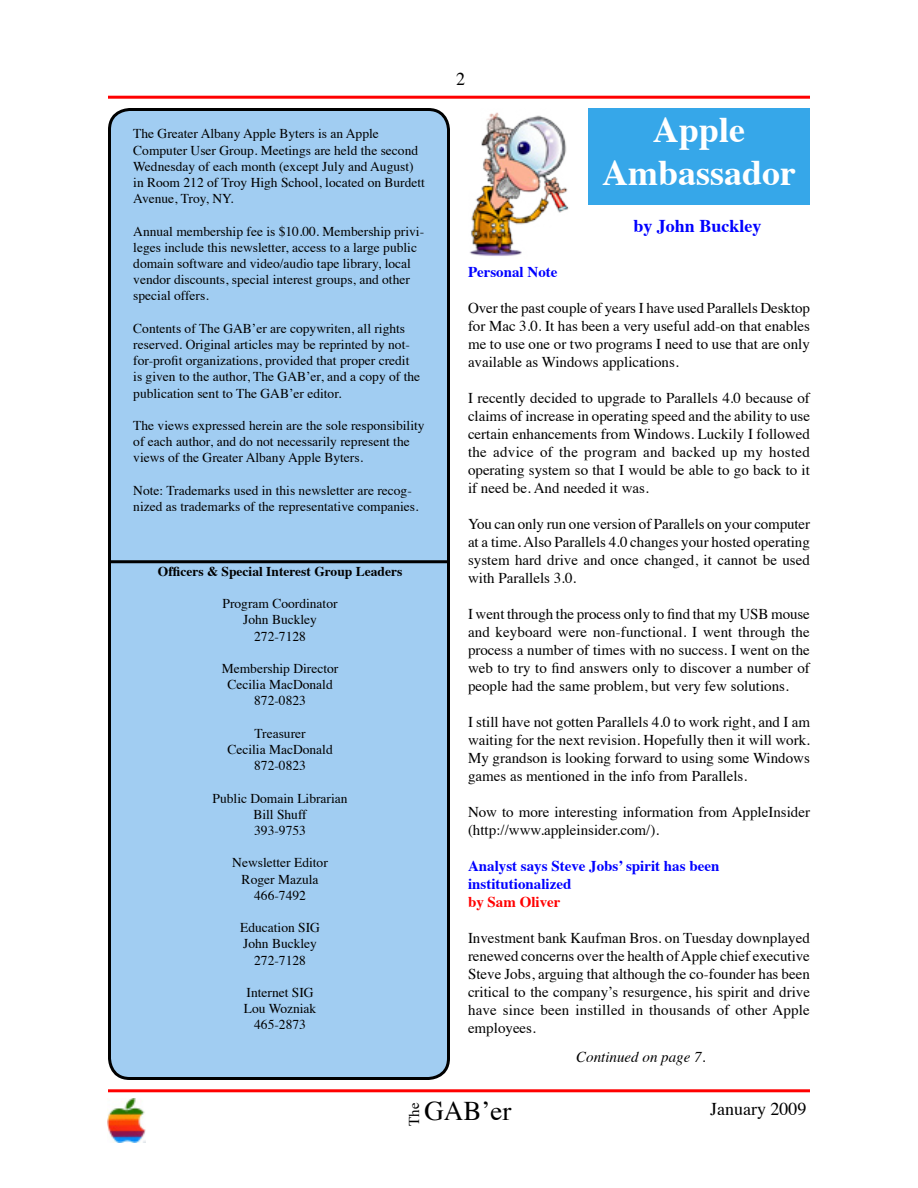
<style>
.page{position:relative;width:918px;height:1188px;background:#fff}
.page>*{position:absolute;margin:0;border:0;box-sizing:border-box;transform-origin:0 0}
.t1{font:700 36px/43.2px "Times";color:#fff;text-align:center}
.t2{font:27px "Times";color:#000}
.t3{font:700 18px "Times";color:#00f}
.t4{font:18px "Times";color:#000}
.t5{font:15px/18px "Times";color:#000;text-align:justify}
.t6{font:700 15px/18px "Times";color:#00f}
.t7{font:italic 15px "Times";color:#000}
.t8{font:700 15px "Times";color:#f00}
.t9{font:13.5px/16.2px "Times";color:#000;text-align:center}
.t10{font:700 13.5px "Times";color:#000}
</style>
<div class="page">
<img style="left:108px;top:1099px;width:38px;height:43px">
<hr style="left:108px;top:96px;width:702px;height:3px;background:#f00">
<hr style="left:108px;top:1089px;width:702px;height:3px;background:#f00">
<div style="left:108px;top:108px;width:342px;height:970px;background:#a1cdf2"></div>
<hr style="left:108px;top:560px;width:342px;height:3px;background:#000">
<div style="left:588px;top:108px;width:222px;height:96px;background:#36a7e9"></div>
<img style="left:469px;top:112px;width:100px;height:144px">
<p class="t9" style="left:133px;top:125px;width:293px;text-align:left">The Greater Albany Apple Byters is an Apple Computer User Group. Meetings are held the second Wednesday of each month (except July and August) in Room 212 of Troy High School, located on Burdett Avenue, Troy, NY.</p>
<p class="t9" style="left:133px;top:222px;width:292px;text-align:left">Annual membership fee is $10.00. Membership privi&shy;leges include this newsletter, access to a large public domain software and video/audio tape library, local vendor discounts, special interest groups, and other special offers.</p>
<p class="t9" style="left:133px;top:319px;width:288px;text-align:left">Contents of The GAB’er are copywriten, all rights reserved. Original articles may be reprinted by not&shy;for-profit organizations, provided that proper credit is given to the author, The GAB’er, and a copy of the publication sent to The GAB’er editor.</p>
<p class="t9" style="left:133px;top:416px;width:293px;text-align:left">The views expressed herein are the sole responsibility of each author, and do not necessarily represent the views of the Greater Albany Apple Byters.</p>
<p class="t9" style="left:133px;top:481px;width:287px;text-align:left">Note: Trademarks used in this newsletter are recog&shy;nized as trademarks of the representative companies.</p>
<p class="t10" style="left:158px;top:558px;width:246px">Officers &amp; Special Interest Group Leaders</p>
<p class="t9" style="left:223px;top:594px;width:117px">Program Coordinator<br>John Buckley<br>272-7128</p>
<p class="t9" style="left:222px;top:659px;width:118px">Membership Director<br>Cecilia MacDonald<br>872-0823</p>
<p class="t9" style="left:227px;top:724px;width:107px">Treasurer<br>Cecilia MacDonald<br>872-0823</p>
<p class="t9" style="left:213px;top:789px;width:136px">Public Domain Librarian<br>Bill Shuff<br>393-9753</p>
<p class="t9" style="left:232px;top:854px;width:97px">Newsletter Editor<br>Roger Mazula<br>466-7492</p>
<p class="t9" style="left:240px;top:918px;width:81px">Education SIG<br>John Buckley<br>272-7128</p>
<p class="t9" style="left:244px;top:983px;width:74px">Internet SIG<br>Lou Wozniak<br>465-2873</p>
<p class="t4" style="left:456px;top:62px;width:10px">2</p>
<h1 class="t1" style="left:602px;top:104px;width:196px">Apple<br>Ambassador</h1>
<p class="t3" style="left:633px;top:209px;width:130px">by John Buckley</p>
<p class="t6" style="left:468px;top:262px;width:91px">Personal Note</p>
<p class="t5" style="left:468px;top:298px;width:344px">Over the past couple of years I have used Parallels Desktop for Mac 3.0. It has been a very useful add-on that enables me to use one or two programs I need to use that are only available as Windows applications.</p>
<p class="t5" style="left:468px;top:388px;width:343px">I recently decided to upgrade to Parallels 4.0 because of claims of increase in operating speed and the ability to use certain enhancements from Windows. Luckily I followed the advice of the program and backed up my hosted operating system so that I would be able to go back to it if need be. And needed it was.</p>
<p class="t5" style="left:468px;top:514px;width:344px">You can only run one version of Parallels on your computer at a time. Also Parallels 4.0 changes your hosted operating system hard drive and once changed, it cannot be used with Parallels 3.0.</p>
<p class="t5" style="left:468px;top:604px;width:343px">I went through the process only to find that my USB mouse and keyboard were non-functional. I went through the process a number of times with no success. I went on the web to try to find answers only to discover a number of people had the same problem, but very few solutions.</p>
<p class="t5" style="left:468px;top:712px;width:344px">I still have not gotten Parallels 4.0 to work right, and I am waiting for the next revision. Hopefully then it will work.<br>My grandson is looking forward to using some Windows games as mentioned in the info from Parallels.</p>
<p class="t5" style="left:468px;top:802px;width:344px">Now to more interesting information from AppleInsider (http://www.appleinsider.com/).</p>
<p class="t6" style="left:468px;top:856px;width:253px">Analyst says Steve Jobs’ spirit has been institutionalized</p>
<p class="t8" style="left:468px;top:888px;width:94px">by Sam Oliver</p>
<p class="t5" style="left:468px;top:928px;width:344px">Investment bank Kaufman Bros. on Tuesday downplayed renewed concerns over the health of Apple chief executive Steve Jobs, arguing that although the co-founder has been critical to the company’s resurgence, his spirit and drive have since been instilled in thousands of other Apple employees.</p>
<p class="t7" style="left:576px;top:1044px;width:131px">Continued on page 7.</p>
<p class="t5" style="left:404px;top:1126px;width:25px;rotate:-90deg">The</p>
<h2 class="t2" style="left:424px;top:1086px;width:88px">GAB’er</h2>
<p class="t4" style="left:710px;top:1092px;width:98px">January 2009</p>
</div>
